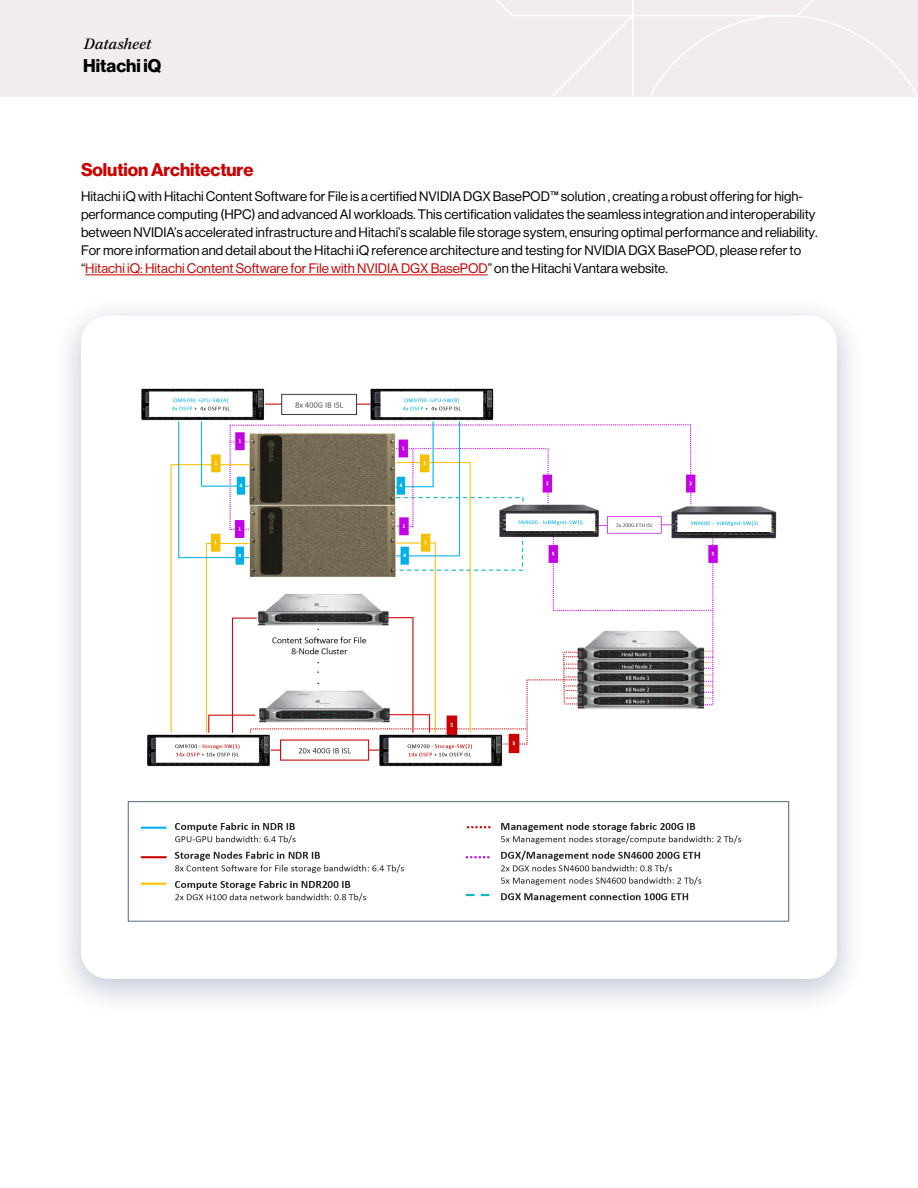
<style>
.page{position:relative;width:918px;height:1188px;background:#fff}
.page>*{position:absolute;margin:0;border:0;box-sizing:border-box;transform-origin:0 0}
.Body{font:18px "N Haas Grotesk DS Pro 75 Bd";letter-spacing:-.005em;color:#c00}
.t1{font:18px "N Haas Grotesk DS Pro 75 Bd";color:#000101}
.t2{font:italic 500 16.5px "Kepler Std";color:#000101}
.Body-2{font:13.5px/18px "N Haas Grotesk DS Pro 55 Rg";color:#000101}
.s1{color:#c00}
</style>
<div class="page">
<div style="left:0;top:0;width:918px;height:97px;background:#f2ecec"></div>
<svg style="left:496px;top:0;width:422px;height:97px"></svg>
<div style="left:51px;top:294px;width:816px;height:723px;background:#0e2b5d;opacity:.24"></div>
<div style="left:81px;top:316px;width:756px;height:663px;background:#fff;border-radius:27px"></div>
<img style="left:127px;top:388px;width:663px;height:534px">
<hr style="left:85px;top:275px;width:403px;height:1px;background:#c00">
<p class="t2" style="left:84px;top:35px;width:69px">Datasheet</p>
<h1 class="t1" style="left:83px;top:55px;width:80px">Hitachi iQ</h1>
<p class="Body" style="left:81px;top:159px;width:174px">Solution Architecture</p>
<p class="Body-2" style="left:81px;top:187px;width:738px">Hitachi iQ with Hitachi Content Software for File is a certified NVIDIA DGX BasePOD™ solution , creating a robust offering for high&shy;performance computing (HPC) and advanced AI workloads. This certification validates the seamless integration and interoperability between NVIDIA’s accelerated infrastructure and Hitachi’s scalable file storage system, ensuring optimal performance and reliability.<br>For more information and detail about the Hitachi iQ reference architecture and testing for NVIDIA DGX BasePOD, please refer to “<span class="s1">Hitachi iQ: Hitachi Content Software for File with NVIDIA DGX BasePOD</span>” on the Hitachi Vantara website.</p>
</div>
